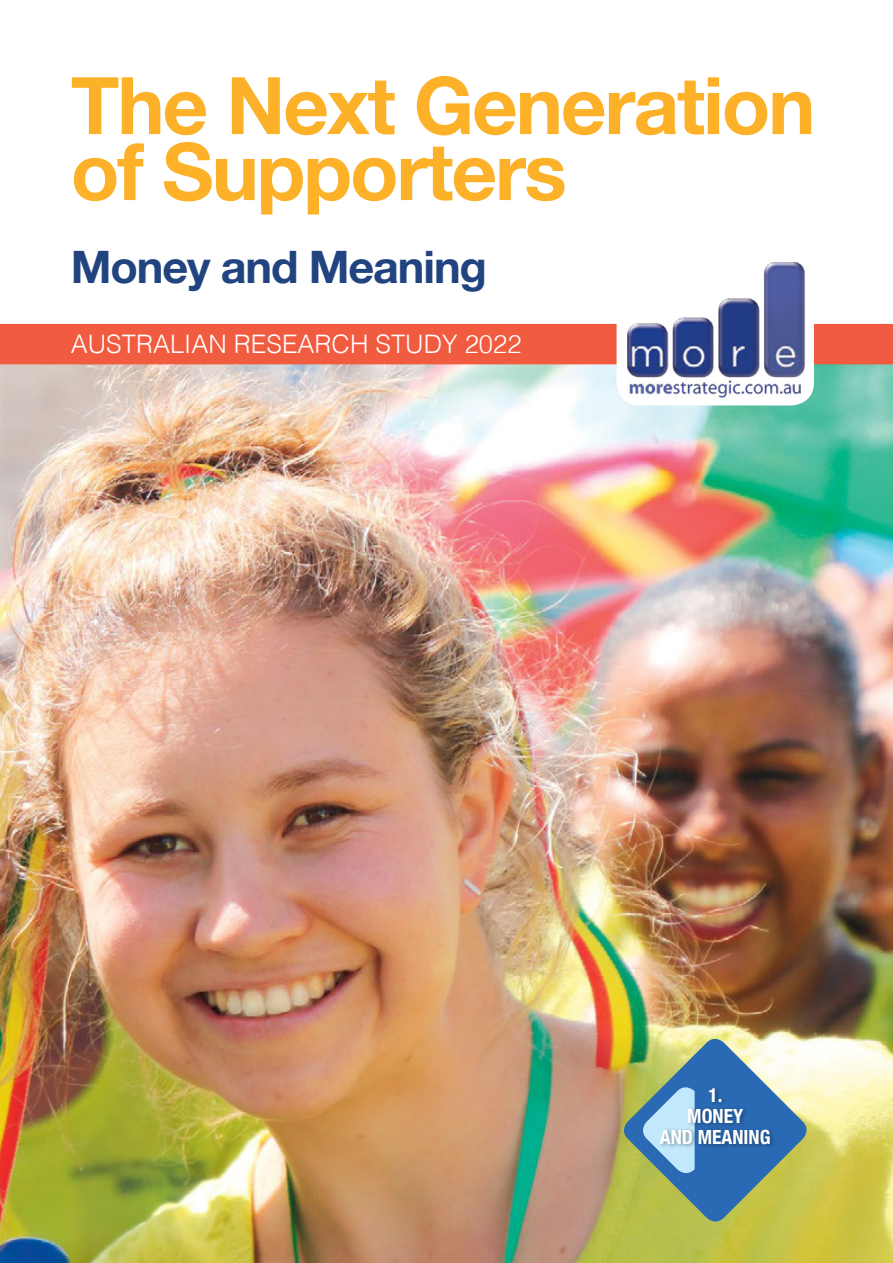
<style>
.page{position:relative;width:893px;height:1263px;background:#fff}
.page>*{position:absolute;margin:0;border:0;box-sizing:border-box;transform-origin:0 0}
.t1{font:700 79.5px "Helvetica Neue LT Std";letter-spacing:-.025em;color:#fcb128}
.t2{font:700 45px "Helvetica Neue LT Std";letter-spacing:-.025em;color:#214480}
.t3{font:300 25.5px "Helvetica";color:#fff}
.t4{font:700 condensed 19.5px/21px "Helvetica Neue";color:#fff;text-align:center}
</style>
<div class="page">
<img style="left:0;top:364px;width:893px;height:899px">
<div style="left:0;top:324px;width:893px;height:40px;background:#f15b40"></div>
<div style="left:617px;top:237px;width:197px;height:168px;background:#fff;border-radius:23px"></div>
<img style="left:622px;top:263px;width:187px;height:135px">
<svg style="left:619px;top:1034px;width:192px;height:192px;background:#94ad8d"></svg>
<div style="left:658px;top:1086px;width:117px;height:63px;background:#000;opacity:.35"></div>
<p class="t1" style="left:71px;top:57px;width:746px">The Next Generation</p>
<h1 class="t1" style="left:71px;top:123px;width:497px">of Supporters</h1>
<h1 class="t2" style="left:71px;top:239px;width:418px">Money and Meaning</h1>
<p class="t3" style="left:71px;top:322px;width:452px">AUSTRALIAN RESEARCH STUDY 2022</p>
<p class="t4" style="left:660px;top:1083px;width:112px">1.<br>MONEY<br>AND MEANING</p>
</div>
